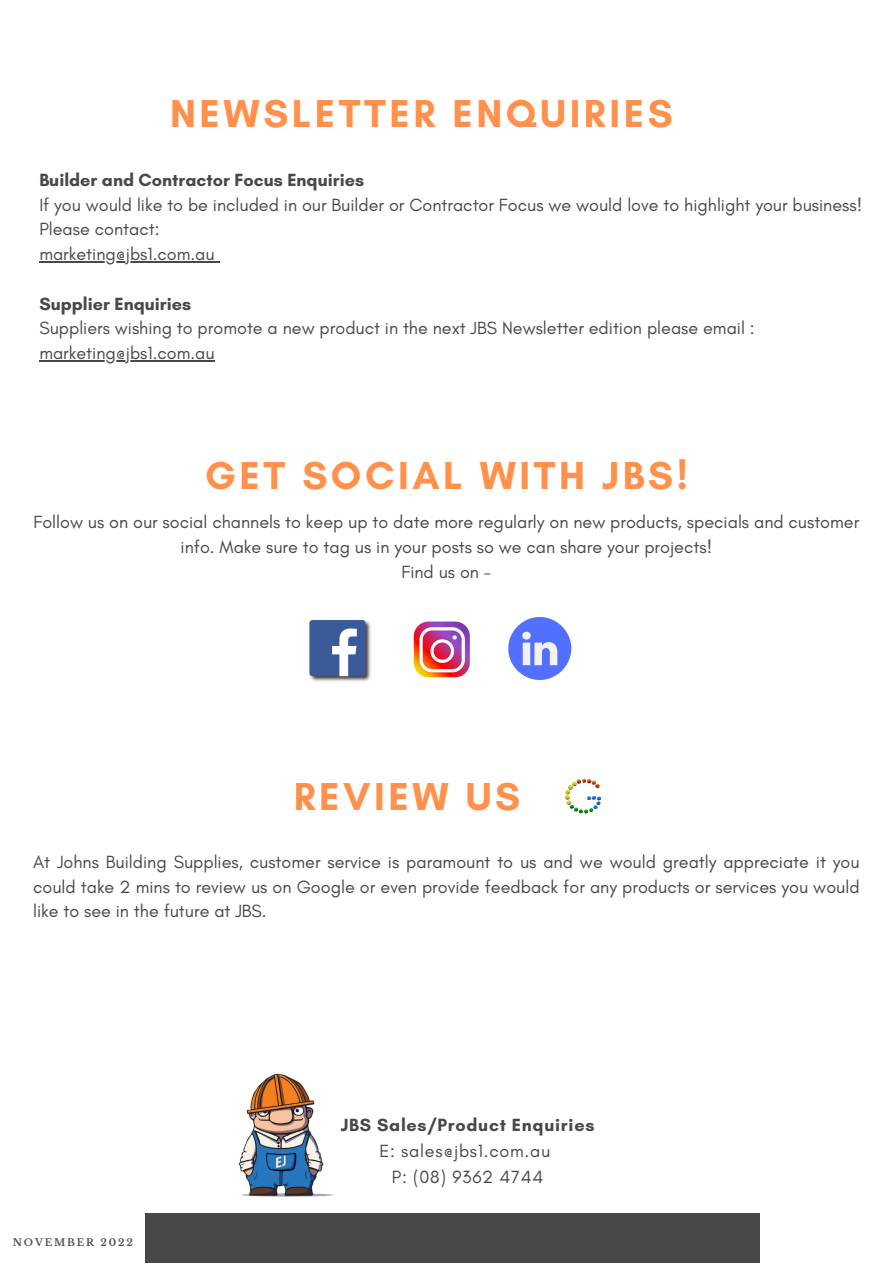
<style>
.page{position:relative;width:893px;height:1264px;background:#fff}
.page>*{position:absolute;margin:0;border:0;box-sizing:border-box;transform-origin:0 0}
.t1{font:700 39.6px "Glacial Indifference";letter-spacing:.09em;color:#ff914d}
.t2{font:18px/24.8px "Glacial Indifference";color:#484848}
.t3{font:700 18px "Glacial Indifference";color:#484848}
.t4{font:18px/25.8px "Glacial Indifference";letter-spacing:.04em;color:#484848;text-align:center}
.t5{font:700 18px "Glacial Indifference";letter-spacing:.04em;color:#484848}
.t6{font:700 9.9px "Libre Baskerville";letter-spacing:.18em;color:#545454}
</style>
<div class="page">
<div style="left:145px;top:1213px;width:614px;height:49px;background:#484848"></div>
<img style="left:238px;top:1073px;width:95px;height:124px">
<img style="left:309px;top:620px;width:62px;height:62px">
<img style="left:413px;top:621px;width:57px;height:57px">
<img style="left:508px;top:617px;width:64px;height:63px">
<img style="left:565px;top:778px;width:36px;height:36px">
<hr style="left:39px;top:261px;width:176px;height:1px;background:#484848">
<hr style="left:39px;top:360px;width:176px;height:1px;background:#484848">
<h1 class="t1" style="left:170px;top:89px;width:504px">NEWSLETTER ENQUIRIES</h1>
<p class="t3" style="left:39px;top:169px;width:326px">Builder and Contractor Focus Enquiries</p>
<p class="t2" style="left:39px;top:192px;width:824px">If you would like to be included in our Builder or Contractor Focus we would love to highlight your business!<br>Please contact:<br>marketing@jbs1.com.au</p>
<p class="t3" style="left:39px;top:292px;width:153px">Supplier Enquiries</p>
<p class="t2" style="left:39px;top:315px;width:716px">Suppliers wishing to promote a new product in the next JBS Newsletter edition please email : marketing@jbs1.com.au</p>
<h1 class="t1" style="left:205px;top:451px;width:484px">GET SOCIAL WITH JBS!</h1>
<p class="t2" style="left:33px;top:509px;width:827px;text-align:center">Follow us on our social channels to keep up to date more regularly on new products, specials and customer info. Make sure to tag us in your posts so we can share your projects!<br>Find us on -</p>
<h1 class="t1" style="left:294px;top:772px;width:228px">REVIEW US</h1>
<p class="t2" style="left:33px;top:849px;width:827px;text-align:justify">At Johns Building Supplies, customer service is paramount to us and we would greatly appreciate it you could take 2 mins to review us on Google or even provide feedback for any products or services you would like to see in the future at JBS.</p>
<p class="t6" style="left:13px;top:1236px;width:121px">NOVEMBER 2022</p>
<p class="t5" style="left:341px;top:1113px;width:255px">JBS Sales/Product Enquiries</p>
<p class="t4" style="left:379px;top:1137px;width:172px">E: sales@jbs1.com.au<br>P: (08) 9362 4744</p>
</div>
